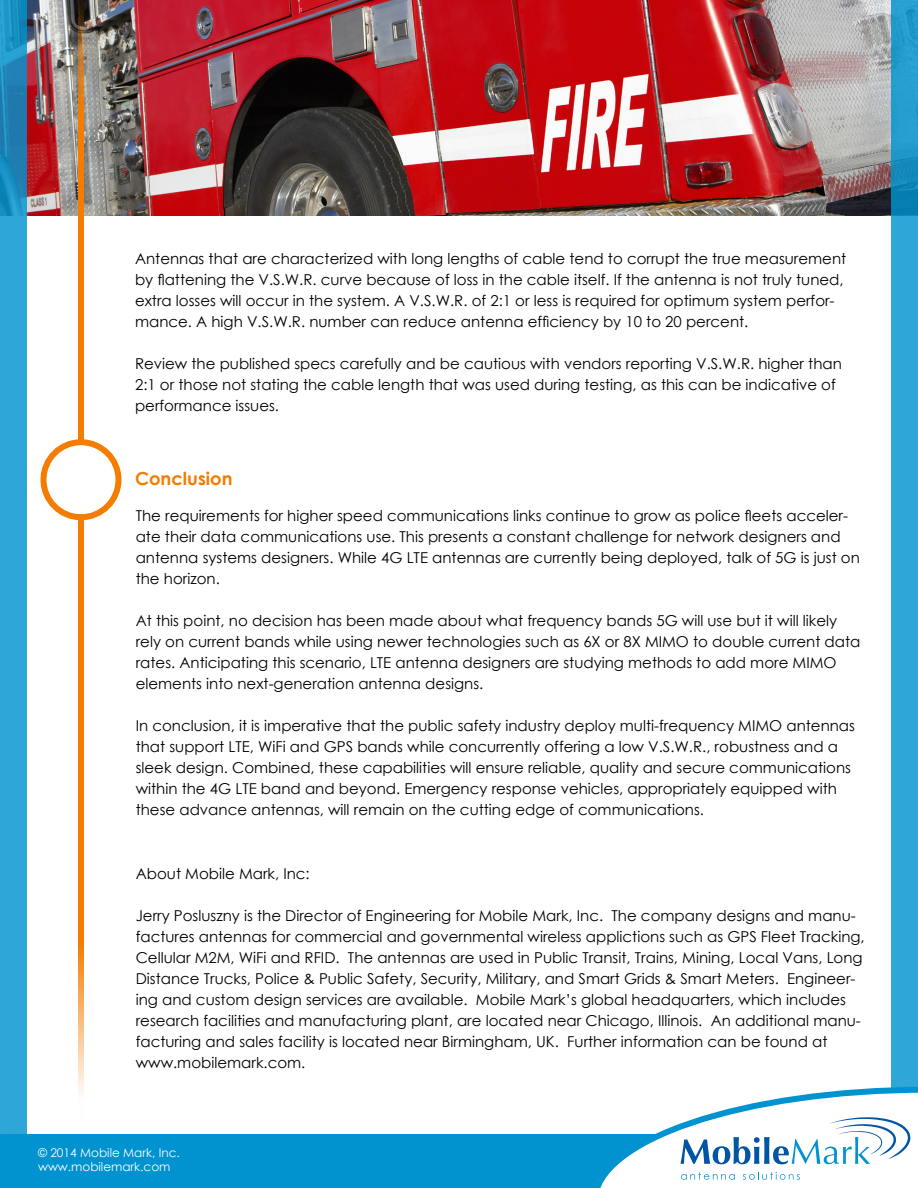
<style>
.page{position:relative;width:918px;height:1188px;background:#fff}
.page>*{position:absolute;margin:0;border:0;box-sizing:border-box;transform-origin:0 0}
.Body_text{font:700 18px "Century Gothic";color:#f47c00}
.Body_text-2{font:15px/21px "Century Gothic";color:#000}
.t1{font:12px "Century Gothic";color:#fff}
</style>
<div class="page">
<div style="left:40px;top:439px;width:82px;height:81px;border:6px solid #f47c00;border-radius:50%"></div>
<div style="left:0;top:1134px;width:918px;height:54px;background:#0093d0"></div>
<img style="left:27px;top:0;width:864px;height:216px">
<svg style="left:78px;top:0;width:6px;height:443px;background:#df7609"></svg>
<svg style="left:78px;top:514px;width:6px;height:580px;background:#f58c20"></svg>
<svg style="left:0;top:0;width:27px;height:1134px;background:#2aa0d2"></svg>
<svg style="left:891px;top:0;width:27px;height:1084px;background:#2aa2d4"></svg>
<svg style="left:600px;top:1084px;width:318px;height:104px"></svg>
<p class="Body_text-2" style="left:135px;top:248px;width:713px">Antennas that are characterized with long lengths of cable tend to corrupt the true measurement by flattening the V.S.W.R. curve because of loss in the cable itself. If the antenna is not truly tuned, extra losses will occur in the system. A V.S.W.R. of 2:1 or less is required for optimum system perfor&shy;mance. A high V.S.W.R. number can reduce antenna efficiency by 10 to 20 percent.</p>
<p class="Body_text-2" style="left:135px;top:353px;width:708px">Review the published specs carefully and be cautious with vendors reporting V.S.W.R. higher than<br>2:1 or those not stating the cable length that was used during testing, as this can be indicative of performance issues.</p>
<p class="Body_text" style="left:135px;top:465px;width:99px">Conclusion</p>
<p class="Body_text-2" style="left:136px;top:505px;width:726px">The requirements for higher speed communications links continue to grow as police fleets acceler&shy;ate their data communications use. This presents a constant challenge for network designers and antenna systems designers. While 4G LTE antennas are currently being deployed, talk of 5G is just on the horizon.</p>
<p class="Body_text-2" style="left:136px;top:610px;width:726px">At this point, no decision has been made about what frequency bands 5G will use but it will likely rely on current bands while using newer technologies such as 6X or 8X MIMO to double current data rates. Anticipating this scenario, LTE antenna designers are studying methods to add more MIMO elements into next-generation antenna designs.</p>
<p class="Body_text-2" style="left:136px;top:715px;width:721px">In conclusion, it is imperative that the public safety industry deploy multi-frequency MIMO antennas that support LTE, WiFi and GPS bands while concurrently offering a low V.S.W.R., robustness and a sleek design. Combined, these capabilities will ensure reliable, quality and secure communications within the 4G LTE band and beyond. Emergency response vehicles, appropriately equipped with these advance antennas, will remain on the cutting edge of communications.</p>
<p class="Body_text-2" style="left:136px;top:862px;width:176px">About Mobile Mark, Inc:</p>
<p class="Body_text-2" style="left:136px;top:904px;width:731px">Jerry Posluszny is the Director of Engineering for Mobile Mark, Inc. The company designs and manu&shy;factures antennas for commercial and governmental wireless applictions such as GPS Fleet Tracking, Cellular M2M, WiFi and RFID. The antennas are used in Public Transit, Trains, Mining, Local Vans, Long Distance Trucks, Police &amp; Public Safety, Security, Military, and Smart Grids &amp; Smart Meters. Engineer&shy;ing and custom design services are available. Mobile Mark’s global headquarters, which includes research facilities and manufacturing plant, are located near Chicago, Illinois. An additional manu&shy;facturing and sales facility is located near Birmingham, UK. Further information can be found at www.mobilemark.com.</p>
<p class="t1" style="left:38px;top:1144px;width:143px">© 2014 Mobile Mark, Inc.</p>
<p class="t1" style="left:38px;top:1158px;width:134px">www.mobilemark.com</p>
</div>
